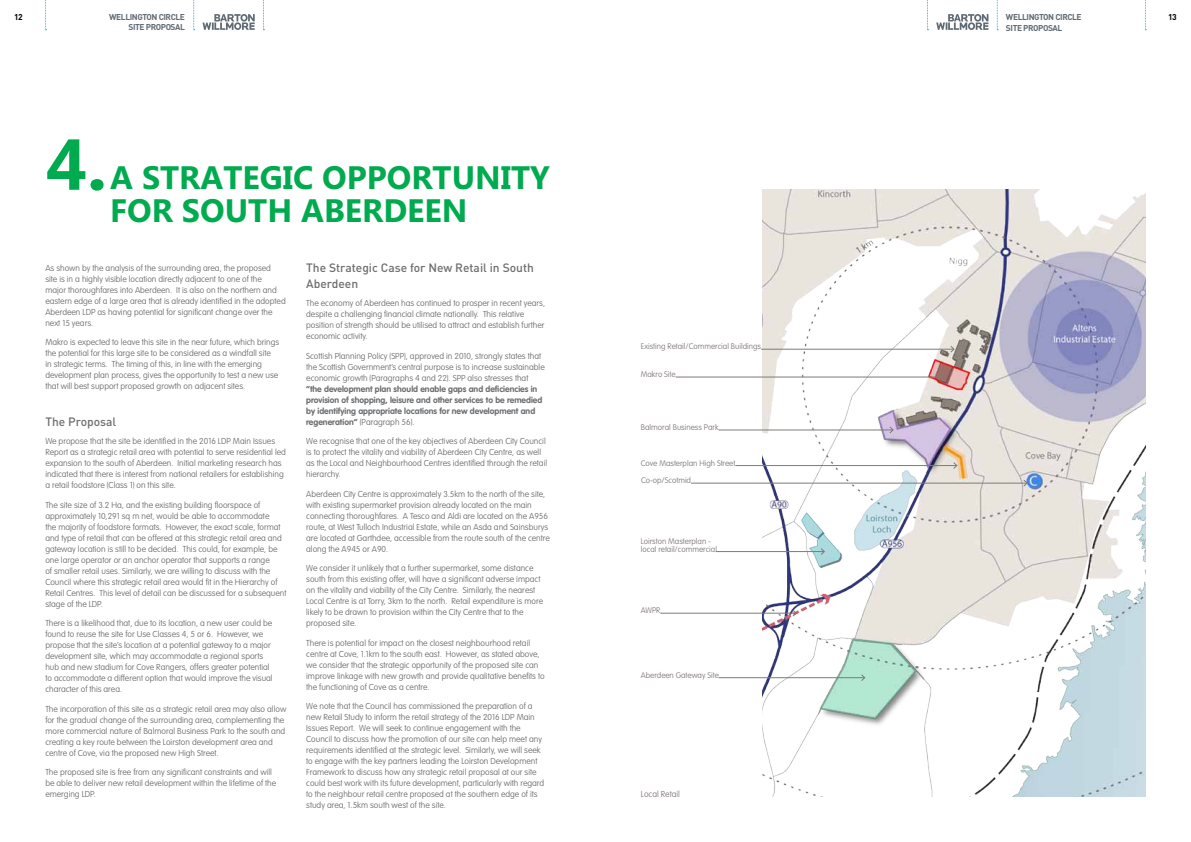
<style>
.page{position:relative;width:1191px;height:842px;background:#fff}
.page>*{position:absolute;margin:0;border:0;box-sizing:border-box;transform-origin:0 0}
.t1{font:700 72px "Microsoft Phags Pa";color:#00aa4f}
.t2{font:700 32.5px/32.8px "Microsoft Phags Pa";color:#00aa4f}
.t3{font:500 12px/16px "DIN";color:#6d6e70}
.t4{font:100 8.5px/11px "VAG Rounded Std";color:#6d6e70}
.t5{font:700 8.5px/11px "VAG Rounded Std";color:#6d6e70}
.t6{font:100 8.5px "VAG Rounded Std";color:#807978}
.t7{font:700 8.4px/10.1px "DIN";letter-spacing:-.05em;color:#606a74;text-align:right}
.t8{font:700 8.4px "DIN";color:#000}
.t9{font:100 8px/8px "VAG Rounded Std";color:#807978}
.s1{font-weight:100}
</style>
<div class="page">
<svg style="left:45px;top:0;width:2px;height:31px"></svg>
<svg style="left:1145px;top:0;width:1px;height:31px"></svg>
<svg style="left:193px;top:0;width:2px;height:31px"></svg>
<svg style="left:997px;top:0;width:1px;height:31px"></svg>
<svg style="left:263px;top:0;width:1px;height:31px"></svg>
<svg style="left:927px;top:0;width:1px;height:31px"></svg>
<svg style="left:202px;top:14px;width:53px;height:16px"></svg>
<svg style="left:936px;top:14px;width:52px;height:16px"></svg>
<img style="left:763px;top:190px;width:382px;height:607px">
<hr style="left:761px;top:349px;width:193px;height:1px;background:#807978">
<svg style="left:950px;top:346px;width:4px;height:6px"></svg>
<hr style="left:718px;top:430px;width:175px;height:1px;background:#807978">
<svg style="left:889px;top:427px;width:4px;height:6px"></svg>
<hr style="left:675px;top:377px;width:269px;height:1px;background:#807978">
<svg style="left:941px;top:374px;width:4px;height:6px"></svg>
<hr style="left:735px;top:465px;width:222px;height:1px;background:#807978">
<svg style="left:953px;top:462px;width:4px;height:7px"></svg>
<hr style="left:691px;top:483px;width:336px;height:1px;background:#807978">
<svg style="left:1023px;top:480px;width:4px;height:6px"></svg>
<hr style="left:716px;top:551px;width:108px;height:1px;background:#807978">
<svg style="left:820px;top:548px;width:4px;height:7px"></svg>
<hr style="left:719px;top:677px;width:145px;height:1px;background:#807978">
<svg style="left:861px;top:674px;width:4px;height:7px"></svg>
<hr style="left:660px;top:613px;width:136px;height:1px;background:#807978">
<svg style="left:792px;top:610px;width:4px;height:6px"></svg>
<p class="t7" style="left:109px;top:11px;width:77px">WELLINGTON CIRCLE<br>SITE PRO POSAL</p>
<p class="t7" style="left:1006px;top:12px;width:77px;text-align:left">WELLINGTON CIRCLE<br>SITE PRO POSAL</p>
<p class="t8" style="left:14px;top:11px;width:10px">12</p>
<p class="t8" style="left:1168px;top:11px;width:10px">13</p>
<h1 class="t1" style="left:46px;top:113px;width:62px">4.</h1>
<h2 class="t2" style="left:110px;top:160px;width:441px">A STRATEGIC OPPORTUNITY<br>FOR SOUTH ABERDEEN</h2>
<p class="t4" style="left:45px;top:263px;width:242px">As shown by the analysis of the surrounding area, the proposed<br>site is in a highly visible location directly adjacent to one of the<br>major thoroughfares into Aberdeen. It is also on the northern and eastern edge of a large area that is already identified in the adopted Aberdeen LDP as having potential for significant change over the next 15 years.</p>
<p class="t4" style="left:45px;top:337px;width:235px">Makro is expected to leave this site in the near future, which brings the potential for this large site to be considered as a windfall site<br>in strategic terms. The timing of this, in line with the emerging development plan process, gives the opportunity to test a new use that will best support proposed growth on adjacent sites.</p>
<h3 class="t3" style="left:45px;top:414px;width:72px">The Proposal</h3>
<p class="t4" style="left:45px;top:436px;width:242px">We propose that the site be identified in the 2016 LDP Main Issues Report as a strategic retail area with potential to serve residential led expansion to the south of Aberdeen. Initial marketing research has indicated that there is interest from national retailers for establishing a retail foodstore (Class 1) on this site.</p>
<p class="t4" style="left:45px;top:500px;width:243px">The site size of 3.2 Ha, and the existing building floorspace of approximately 10,291 sq m net, would be able to accommodate<br>the majority of foodstore formats. However, the exact scale, format and type of retail that can be offered at this strategic retail area and gateway location is still to be decided. This could, for example, be one large operator or an anchor operator that supports a range<br>of smaller retail uses. Similarly, we are willing to discuss with the Council where this strategic retail area would fit in the Hierarchy of Retail Centres. This level of detail can be discussed for a subsequent stage of the LDP.</p>
<p class="t4" style="left:45px;top:618px;width:229px">There is a likelihood that, due to its location, a new user could be found to reuse the site for Use Classes 4, 5 or 6. However, we propose that the site’s location at a potential gateway to a major development site, which may accommodate a regional sports hub and new stadium for Cove Rangers, offers greater potential to accommodate a different option that would improve the visual character of this area.</p>
<p class="t4" style="left:45px;top:704px;width:242px">The incorporation of this site as a strategic retail area may also allow for the gradual change of the surrounding area, complementing the more commercial nature of Balmoral Business Park to the south and creating a key route between the Loirston development area and centre of Cove, via the proposed new High Street.</p>
<p class="t4" style="left:45px;top:767px;width:232px">The proposed site is free from any significant constraints and will be able to deliver new retail development within the lifetime of the emerging LDP.</p>
<h3 class="t3" style="left:306px;top:259px;width:229px">The Strategic Case for New Retail in South<br>Aberdeen</h3>
<p class="t4" style="left:306px;top:298px;width:240px">The economy of Aberdeen has continued to prosper in recent years, despite a challenging financial climate nationally. This relative position of strength should be utilised to attract and establish further economic activity.</p>
<p class="t4" style="left:306px;top:351px;width:240px">Scottish Planning Policy (SPP), approved in 2010, strongly states that the Scottish Government’s central purpose is to increase sustainable economic growth (Paragraphs 4 and 22). SPP also stresses that</p>
<p class="t5" style="left:306px;top:384px;width:238px">“the development plan should enable gaps and deficiencies in provision of shopping, leisure and other services to be remedied by identifying appropriate locations for new development and regeneration” <span class="s1">(Paragraph 56).</span></p>
<p class="t4" style="left:306px;top:436px;width:242px">We recognise that one of the key objectives of Aberdeen City Council is to protect the vitality and viability of Aberdeen City Centre, as well as the Local and Neighbourhood Centres identified through the retail hierarchy.</p>
<p class="t4" style="left:306px;top:489px;width:245px">Aberdeen City Centre is approximately 3.5km to the north of the site, with existing supermarket provision already located on the main connecting thoroughfares. A Tesco and Aldi are located on the A956 route, at West Tulloch Industrial Estate, while an Asda and Sainsburys are located at Garthdee, accessible from the route south of the centre along the A945 or A90.</p>
<p class="t4" style="left:306px;top:563px;width:238px">We consider it unlikely that a further supermarket, some distance south from this existing offer, will have a significant adverse impact on the vitality and viability of the City Centre. Similarly, the nearest Local Centre is at Torry, 3km to the north. Retail expenditure is more likely to be drawn to provision within the City Centre that to the proposed site.</p>
<p class="t4" style="left:306px;top:638px;width:240px">There is potential for impact on the closest neighbourhood retail centre at Cove, 1.1km to the south east. However, as stated above, we consider that the strategic opportunity of the proposed site can improve linkage with new growth and provide qualitative benefits to the functioning of Cove as a centre.</p>
<p class="t4" style="left:306px;top:701px;width:240px">We note that the Council has commissioned the preparation of a new Retail Study to inform the retail strategy of the 2016 LDP Main Issues Report. We will seek to continue engagement with the Council to discuss how the promotion of our site can help meet any requirements identified at the strategic level. Similarly, we will seek to engage with the key partners leading the Loirston Development Framework to discuss how any strategic retail proposal at our site could best work with its future development, particularly with regard to the neighbour retail centre proposed at the southern edge of its study area, 1.5km south west of the site.</p>
<p class="t9" style="left:641px;top:343px;width:122px">Existing Retail/Commercial Buildings</p>
<p class="t9" style="left:641px;top:370px;width:36px">Makro Site</p>
<p class="t9" style="left:641px;top:423px;width:79px">Balmoral Business Park</p>
<p class="t9" style="left:641px;top:459px;width:96px">Cove Masterplan High Street</p>
<p class="t9" style="left:641px;top:477px;width:52px">Co-op/Scotmid</p>
<p class="t9" style="left:641px;top:537px;width:78px">Loirston Masterplan - local retail/commercial</p>
<p class="t9" style="left:641px;top:607px;width:21px">AWPR</p>
<p class="t9" style="left:641px;top:671px;width:79px">Aberdeen Gateway Site</p>
<p class="t6" style="left:641px;top:789px;width:41px">Local Retail</p>
</div>
